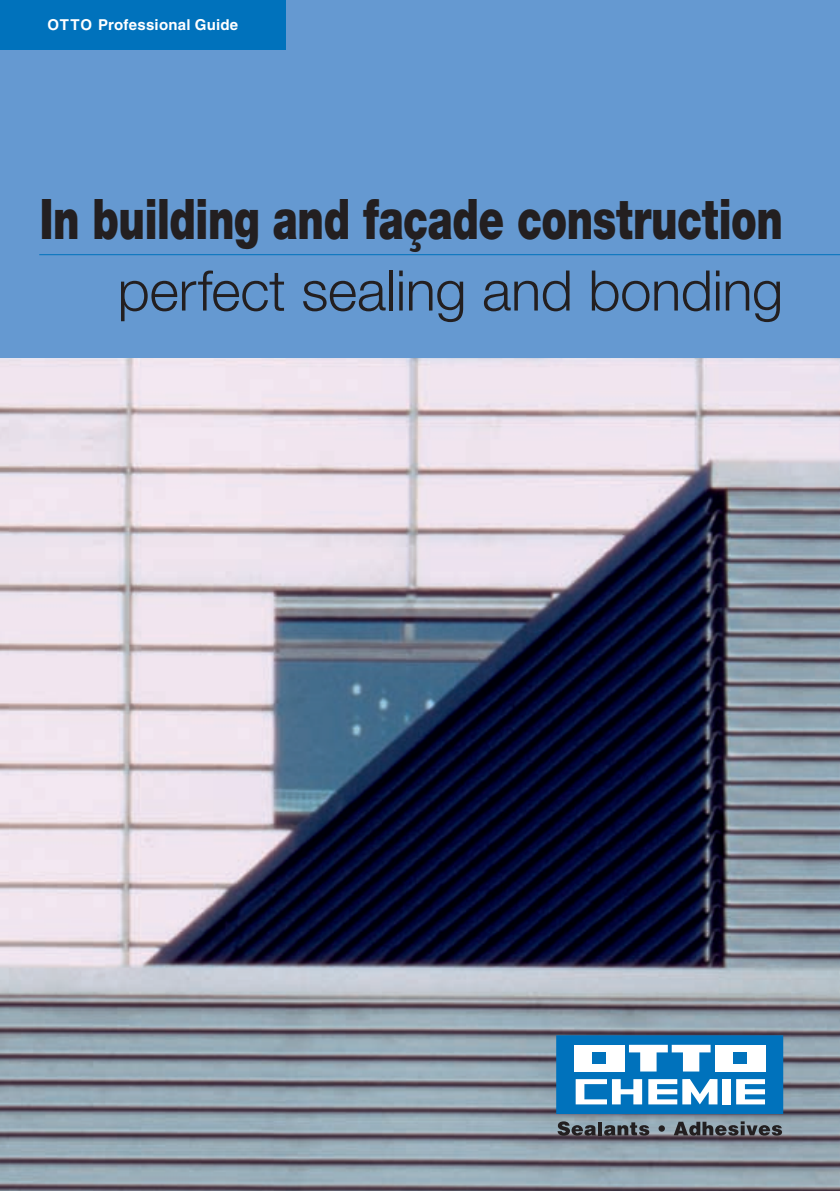
<style>
.page{position:relative;width:840px;height:1191px;background:#fff}
.page>*{position:absolute;margin:0;border:0;box-sizing:border-box;transform-origin:0 0}
.t1{font:900 56px "Helvetica Neue LT Pro";letter-spacing:-.01em;color:#231f20;scale:.73 1}
.t2{font:300 56px "Helvetica Neue LT Pro";letter-spacing:-.005em;color:#231f20}
.t3{font:700 15px "Helvetica";letter-spacing:.015em;color:#fff}
</style>
<div class="page">
<img style="left:0;top:357px;width:839px;height:834px">
<div style="left:0;top:0;width:839px;height:357px;background:#6599d1"></div>
<div style="left:0;top:0;width:285px;height:50px;background:#0072bc"></div>
<hr style="left:39px;top:254px;width:800px;height:1px;background:#0072bc">
<div style="left:556px;top:1035px;width:226px;height:78px;background:#0072bc"></div>
<div style="left:556px;top:1035px;width:226px;height:79px;border:1px solid #0072bc"></div>
<div style="left:574px;top:1044px;width:50px;height:27px;background:#fff"></div>
<div style="left:592px;top:1052px;width:14px;height:11px;background:#0072bc"></div>
<div style="left:714px;top:1044px;width:50px;height:27px;background:#fff"></div>
<div style="left:732px;top:1052px;width:14px;height:12px;background:#0072bc"></div>
<svg style="left:628px;top:1044px;width:82px;height:27px"></svg>
<svg style="left:575px;top:1079px;width:66px;height:25px"></svg>
<svg style="left:648px;top:1079px;width:69px;height:25px"></svg>
<div style="left:721px;top:1079px;width:9px;height:25px;background:#fff"></div>
<svg style="left:736px;top:1079px;width:28px;height:25px"></svg>
<svg style="left:557px;top:1121px;width:38px;height:14px"></svg>
<svg style="left:597px;top:1121px;width:4px;height:14px"></svg>
<svg style="left:603px;top:1122px;width:46px;height:13px"></svg>
<svg style="left:658px;top:1125px;width:6px;height:6px"></svg>
<svg style="left:673px;top:1121px;width:108px;height:14px;background:#60676e"></svg>
<p class="t3" style="left:47px;top:16px;width:192px">OTTO Professional Guide</p>
<p class="t1" style="left:40px;top:185px;width:1019px">In building and façade construction</p>
<p class="t2" style="left:118px;top:256px;width:666px">perfect sealing and bonding</p>
</div>
